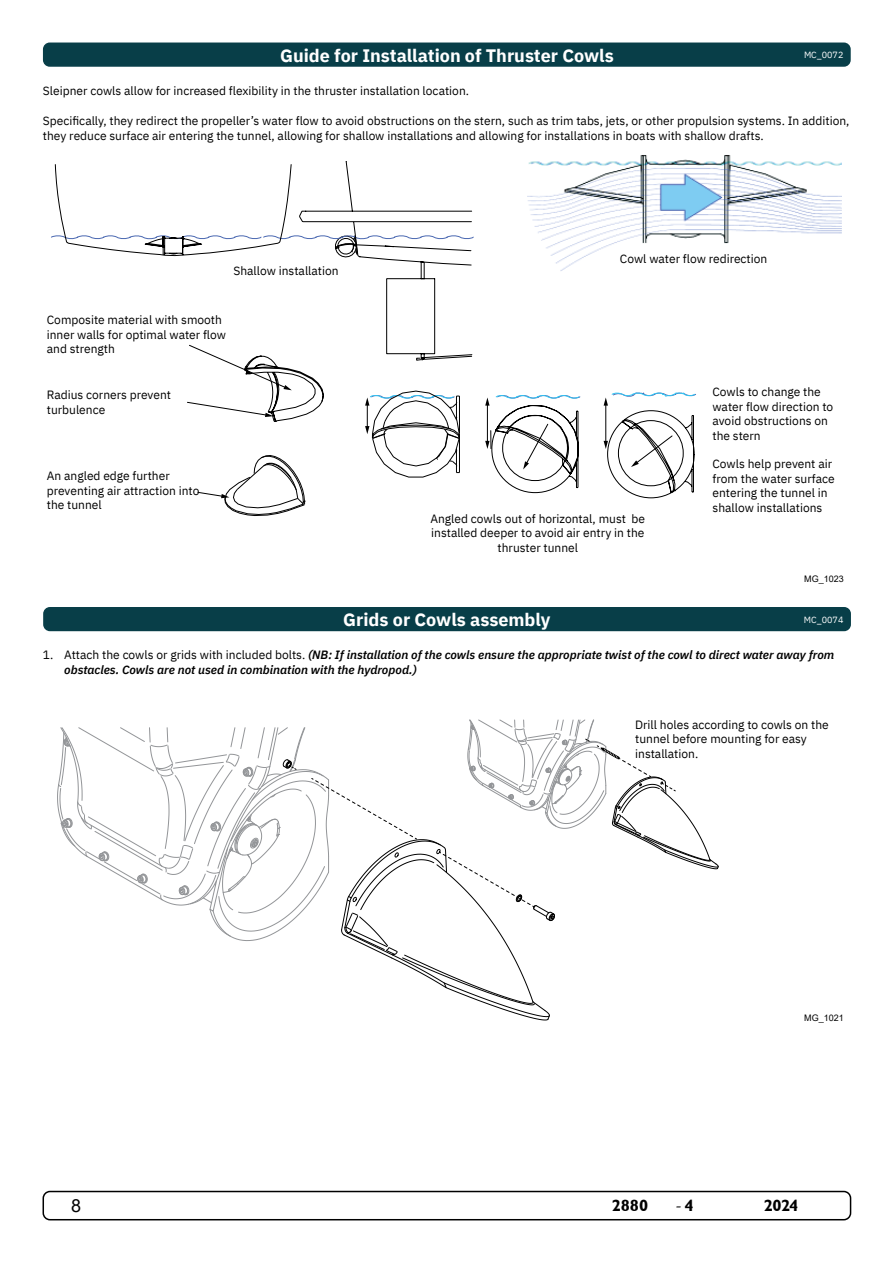
<style>
.page{position:relative;width:893px;height:1263px;background:#fff}
.page>*{position:absolute;margin:0;border:0;box-sizing:border-box;transform-origin:0 0}
.t1{font:700 18px "IBM Plex Sans";color:#fff}
.t2{font:18px "Minion Pro";color:#000}
.t3{font:18px "Arial";color:#000}
.t4{font:16.5px "Garrison Sans BOLD";letter-spacing:-.01em;color:#000}
.t5{font:12px/14.4px "IBM Plex Sans";color:#000}
.t6{font:italic 600 12px/15px "IBM Plex Sans";color:#000}
.t7{font:9px "IBM Plex Sans";color:#fff}
.t8{font:9px "Arial";color:#000}
.s1{font-weight:400;font-style:normal}
.s2{font-family:"Garrison Sans BOLD";font-size:16.5px}
</style>
<div class="page">
<div style="left:43px;top:1191px;width:808px;height:29px;border:2px solid #000;border-radius:7px"></div>
<div style="left:43px;top:43px;width:808px;height:24px;background:#083e48;border-radius:7px"></div>
<div style="left:43px;top:607px;width:808px;height:24px;background:#083e48;border-radius:7px"></div>
<svg style="left:57px;top:719px;width:662px;height:301px"></svg>
<img style="left:527px;top:155px;width:314px;height:116px">
<svg style="left:485px;top:395px;width:96px;height:98px"></svg>
<svg style="left:604px;top:392px;width:92px;height:107px"></svg>
<svg style="left:51px;top:161px;width:423px;height:355px"></svg>
<p class="t1" style="left:280px;top:41px;width:335px">Guide for Installation of Thruster Cowls</p>
<p class="t7" style="left:804px;top:48px;width:41px">MC_0072</p>
<p class="t5" style="left:43px;top:82px;width:428px">Sleipner cowls allow for increased flexibility in the thruster installation location.</p>
<p class="t5" style="left:43px;top:112px;width:808px;line-height:15px">Specifically, they redirect the propeller’s water flow to avoid obstructions on the stern, such as trim tabs, jets, or other propulsion systems. In addition, they reduce surface air entering the tunnel, allowing for shallow installations and allowing for installations in boats with shallow drafts.</p>
<p class="t5" style="left:233px;top:263px;width:107px">Shallow installation</p>
<p class="t5" style="left:47px;top:312px;width:181px">Composite material with smooth inner walls for optimal water flow and strength</p>
<p class="t5" style="left:47px;top:387px;width:126px">Radius corners prevent turbulence</p>
<p class="t5" style="left:47px;top:468px;width:154px">An angled edge further preventing air attraction into the tunnel</p>
<p class="t5" style="left:620px;top:250px;width:149px">Cowl water flow redirection</p>
<p class="t5" style="left:430px;top:510px;width:216px;text-align:center">Angled cowls out of horizontal, must be installed deeper to avoid air entry in the thruster tunnel</p>
<p class="t5" style="left:712px;top:384px;width:122px">Cowls to change the water flow direction to avoid obstructions on the stern</p>
<p class="t5" style="left:712px;top:456px;width:124px">Cowls help prevent air from the water surface entering the tunnel in shallow installations</p>
<p class="t8" style="left:804px;top:572px;width:41px">MG_1023</p>
<p class="t1" style="left:343px;top:605px;width:209px">Grids or Cowls assembly</p>
<p class="t7" style="left:804px;top:612px;width:41px">MC_0074</p>
<p class="t6" style="left:64px;top:646px;width:772px;text-indent:-21px"><span class="s1">1. Attach the cowls or grids with included bolts.</span> (NB: If installation of the cowls ensure the appropriate twist of the cowl to direct water away from obstacles. Cowls are not used in combination with the hydropod.)</p>
<p class="t5" style="left:635px;top:717px;width:195px">Drill holes according to cowls on the tunnel before mounting for easy installation.</p>
<p class="t8" style="left:804px;top:1011px;width:41px">MG_1021</p>
<h1 class="t3" style="left:71px;top:1193px;width:12px">8</h1>
<h2 class="t4" style="left:612px;top:1196px;width:38px">2880</h2>
<h1 class="t2" style="left:675px;top:1193px;width:20px">-<span class="s2">4</span></h1>
<h2 class="t4" style="left:764px;top:1196px;width:36px">2024</h2>
</div>
